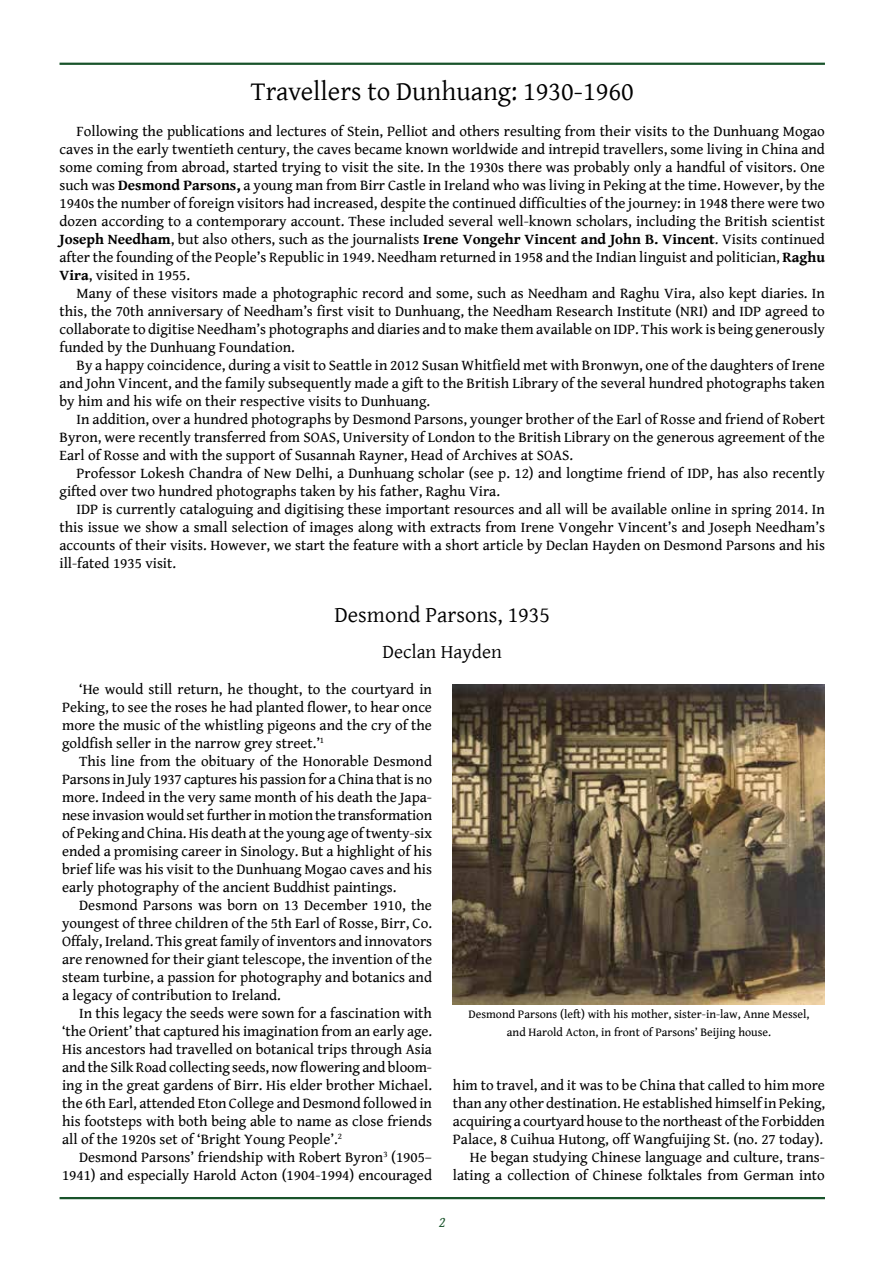
<style>
.page{position:relative;width:893px;height:1263px;background:#fff}
.page>*{position:absolute;margin:0;border:0;box-sizing:border-box;transform-origin:0 0}
.t1{font:27px "Gentium";color:#000}
.t2{font:22.5px "Gentium";color:#000}
.t3{font:19.5px "Gentium";color:#000}
.t4{font:15px/18px "Gentium Book Basic";color:#000;text-align:justify}
.t5{font:italic 15px "Gentium Book Basic";color:#18532a}
.t6{font:12px/18px "Gentium Book Basic";color:#000;text-align:center}
.s1{font-weight:700}
</style>
<div class="page">
<hr style="left:60px;top:63px;width:765px;height:2px;background:#18532a">
<hr style="left:60px;top:1197px;width:765px;height:2px;background:#18532a">
<img style="left:453px;top:685px;width:372px;height:320px">
<h1 class="t1" style="left:251px;top:71px;width:384px">Travellers to Dunhuang: 1930-1960</h1>
<p class="t4" style="left:60px;top:121px;width:767px;text-indent:17px">Following the publications and lectures of Stein, Pelliot and others resulting from their visits to the Dunhuang Mogao caves in the early twentieth century, the caves became known worldwide and intrepid travellers, some living in China and some coming from abroad, started trying to visit the site. In the 1930s there was probably only a handful of visitors. One such was <span class="s1">Desmond Parsons,</span> a young man from Birr Castle in Ireland who was living in Peking at the time. However, by the 1940s the number of foreign visitors had increased, despite the continued difficulties of the journey: in 1948 there were two dozen according to a contemporary account. These included several well-known scholars, including the British scientist <span class="s1">Joseph Needham</span>, but also others, such as the journalists <span class="s1">Irene Vongehr Vincent and John B. Vincent</span>. Visits continued after the founding of the People’s Republic in 1949. Needham returned in 1958 and the Indian linguist and politician, <span class="s1">Raghu Vira</span>, visited in 1955.</p>
<p class="t4" style="left:60px;top:283px;width:767px;text-indent:17px">Many of these visitors made a photographic record and some, such as Needham and Raghu Vira, also kept diaries. In this, the 70th anniversary of Needham’s first visit to Dunhuang, the Needham Research Institute (NRI) and IDP agreed to collaborate to digitise Needham’s photographs and diaries and to make them available on IDP. This work is being generously funded by the Dunhuang Foundation.</p>
<p class="t4" style="left:60px;top:355px;width:767px;text-indent:17px">By a happy coincidence, during a visit to Seattle in 2012 Susan Whitfield met with Bronwyn, one of the daughters of Irene and John Vincent, and the family subsequently made a gift to the British Library of the several hundred photographs taken by him and his wife on their respective visits to Dunhuang.</p>
<p class="t4" style="left:60px;top:409px;width:767px;text-indent:17px">In addition, over a hundred photographs by Desmond Parsons, younger brother of the Earl of Rosse and friend of Robert Byron, were recently transferred from SOAS, University of London to the British Library on the generous agreement of the Earl of Rosse and with the support of Susannah Rayner, Head of Archives at SOAS.</p>
<p class="t4" style="left:60px;top:463px;width:767px;text-indent:17px">Professor Lokesh Chandra of New Delhi, a Dunhuang scholar (see p. 12) and longtime friend of IDP, has also recently gifted over two hundred photographs taken by his father, Raghu Vira.</p>
<p class="t4" style="left:60px;top:499px;width:767px;text-indent:17px">IDP is currently cataloguing and digitising these important resources and all will be available online in spring 2014. In this issue we show a small selection of images along with extracts from Irene Vongehr Vincent’s and Joseph Needham’s accounts of their visits. However, we start the feature with a short article by Declan Hayden on Desmond Parsons and his ill-fated 1935 visit.</p>
<h2 class="t2" style="left:335px;top:598px;width:217px">Desmond Parsons, 1935</h2>
<h3 class="t3" style="left:383px;top:637px;width:121px">Declan Hayden</h3>
<p class="t4" style="left:62px;top:679px;width:371px;text-indent:17px">‘He would still return, he thought, to the courtyard in Peking, to see the roses he had planted flower, to hear once more the music of the whistling pigeons and the cry of the goldfish seller in the narrow grey street.’<sup>1</sup></p>
<p class="t4" style="left:62px;top:751px;width:371px;text-indent:17px">This line from the obituary of the Honorable Desmond Parsons in July 1937 captures his passion for a China that is no more. Indeed in the very same month of his death the Japa&shy;nese invasion would set further in motion the transformation of Peking and China. His death at the young age of twenty-six ended a promising career in Sinology. But a highlight of his brief life was his visit to the Dunhuang Mogao caves and his early photography of the ancient Buddhist paintings.</p>
<p class="t4" style="left:62px;top:895px;width:371px;text-indent:17px">Desmond Parsons was born on 13 December 1910, the youngest of three children of the 5th Earl of Rosse, Birr, Co.<br>Offaly, Ireland. This great family of inventors and innovators are renowned for their giant telescope, the invention of the steam turbine, a passion for photography and botanics and a legacy of contribution to Ireland.</p>
<p class="t4" style="left:62px;top:1003px;width:371px;text-indent:17px">In this legacy the seeds were sown for a fascination with ‘the Orient’ that captured his imagination from an early age.<br>His ancestors had travelled on botanical trips through Asia and the Silk Road collecting seeds, now flowering and bloom&shy;ing in the great gardens of Birr. His elder brother Michael. the 6th Earl, attended Eton College and Desmond followed in his footsteps with both being able to name as close friends all of the 1920s set of ‘Bright Young People’.<sup>2</sup></p>
<p class="t4" style="left:62px;top:1147px;width:371px;text-align:right">Desmond Parsons’ friendship with Robert Byron<sup>3</sup> (1905–<br>1941) and especially Harold Acton (1904-1994) encouraged</p>
<p class="t6" style="left:468px;top:1005px;width:343px">Desmond Parsons (left) with his mother, sister-in-law, Anne Messel, and Harold Acton, in front of Parsons’ Beijing house.</p>
<p class="t4" style="left:453px;top:1075px;width:374px;text-align:right">him to travel, and it was to be China that called to him more than any other destination. He established himself in Peking, acquiring a courtyard house to the northeast of the Forbidden Palace, 8 Cuihua Hutong, off Wangfuijing St. (no. 27 today).<br>He began studying Chinese language and culture, trans&shy;lating a collection of Chinese folktales from German into</p>
<p class="t5" style="left:439px;top:1211px;width:8px">2</p>
</div>
